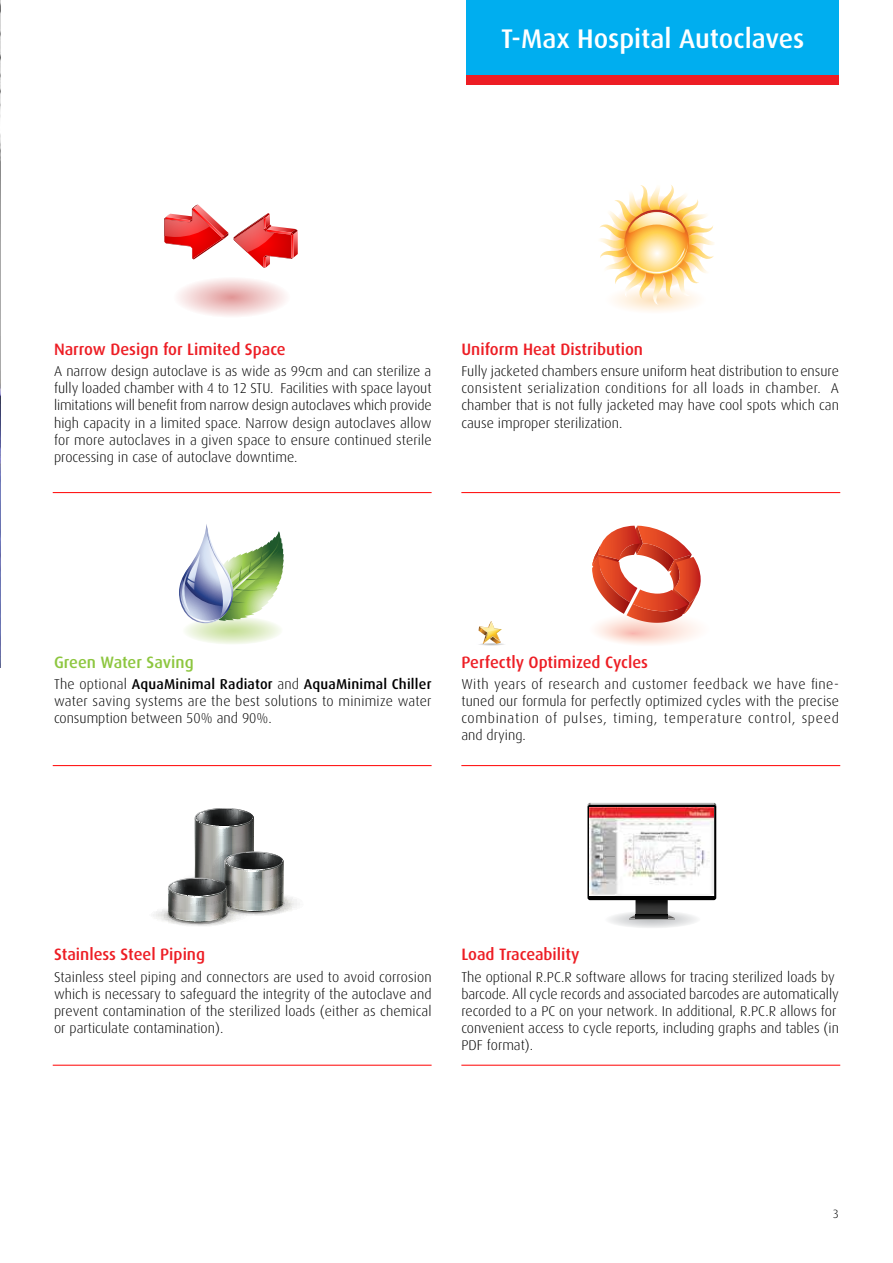
<style>
.page{position:relative;width:893px;height:1263px;background:#fff}
.page>*{position:absolute;margin:0;border:0;box-sizing:border-box;transform-origin:0 0}
.t1{font:500 27px "Dax";color:#fff}
.t2{font:500 16.5px "Dax";color:#ed1d24}
.t3{font:500 16.5px "Dax";color:#8dc63f}
.t4{font:300 14.25px/17.1px "Dax";color:#000;text-align:justify}
.t5{font:300 12px "Dax";color:#000}
.s1{font-weight:500}
</style>
<div class="page">
<div style="left:467px;top:0;width:372px;height:85px;background:#00aeef"></div>
<div style="left:467px;top:75px;width:372px;height:10px;background:#ed1d24"></div>
<img style="left:0;top:0;width:1px;height:668px">
<div style="left:175px;top:277px;width:114px;height:40px;background:#fefbfb;border-radius:50%"></div>
<div style="left:178px;top:278px;width:108px;height:38px;background:#fcf6f6;border-radius:50%"></div>
<div style="left:179px;top:279px;width:105px;height:37px;background:#fcf3f3;border-radius:50%"></div>
<div style="left:182px;top:280px;width:100px;height:35px;background:#faeeee;border-radius:50%"></div>
<div style="left:185px;top:281px;width:94px;height:33px;background:#f9e9e9;border-radius:50%"></div>
<div style="left:188px;top:282px;width:88px;height:31px;background:#f7e3e3;border-radius:50%"></div>
<div style="left:191px;top:283px;width:82px;height:29px;background:#f6dede;border-radius:50%"></div>
<div style="left:194px;top:284px;width:76px;height:27px;background:#f4d9d9;border-radius:50%"></div>
<div style="left:194px;top:284px;width:75px;height:26px;background:#f4d8d8;border-radius:50%"></div>
<div style="left:197px;top:285px;width:70px;height:25px;background:#f3d4d4;border-radius:50%"></div>
<div style="left:197px;top:285px;width:70px;height:24px;background:#f3d3d3;border-radius:50%"></div>
<div style="left:199px;top:286px;width:65px;height:23px;background:#f1cfcf;border-radius:50%"></div>
<div style="left:200px;top:286px;width:64px;height:22px;background:#f1cece;border-radius:50%"></div>
<div style="left:203px;top:287px;width:58px;height:20px;background:#efc9c9;border-radius:50%"></div>
<div style="left:205px;top:288px;width:53px;height:19px;background:#eec5c5;border-radius:50%"></div>
<div style="left:206px;top:288px;width:52px;height:18px;background:#eec4c4;border-radius:50%"></div>
<div style="left:208px;top:289px;width:48px;height:17px;background:#edc0c0;border-radius:50%"></div>
<div style="left:210px;top:290px;width:43px;height:15px;background:#ecbcbc;border-radius:50%"></div>
<div style="left:211px;top:290px;width:42px;height:15px;background:#ebbbbb;border-radius:50%"></div>
<div style="left:213px;top:291px;width:38px;height:13px;background:#eab7b7;border-radius:50%"></div>
<div style="left:216px;top:292px;width:32px;height:11px;background:#e9b2b2;border-radius:50%"></div>
<div style="left:218px;top:293px;width:28px;height:9px;background:#e8aeae;border-radius:50%"></div>
<div style="left:221px;top:293px;width:22px;height:8px;background:#e7aaaa;border-radius:50%"></div>
<div style="left:221px;top:294px;width:22px;height:7px;background:#e6a9a9;border-radius:50%"></div>
<div style="left:223px;top:294px;width:18px;height:6px;background:#e5a5a5;border-radius:50%"></div>
<div style="left:226px;top:295px;width:12px;height:5px;background:#e4a1a1;border-radius:50%"></div>
<hr style="left:226px;top:295px;width:12px;height:4px;background:#e4a0a0;border-radius:50%">
<svg style="left:234px;top:213px;width:64px;height:55px"></svg>
<svg style="left:164px;top:204px;width:64px;height:55px"></svg>
<svg style="left:600px;top:185px;width:114px;height:127px"></svg>
<svg style="left:587px;top:803px;width:129px;height:125px"></svg>
<img style="left:590px;top:808px;width:124px;height:88px">
<svg style="left:179px;top:524px;width:105px;height:120px"></svg>
<svg style="left:592px;top:526px;width:109px;height:119px"></svg>
<svg style="left:153px;top:808px;width:144px;height:118px"></svg>
<hr style="left:53px;top:492px;width:379px;height:1px;background:#f00">
<hr style="left:53px;top:765px;width:379px;height:1px;background:#f00">
<hr style="left:53px;top:1065px;width:379px;height:1px;background:#f00">
<hr style="left:461px;top:492px;width:379px;height:1px;background:#f00">
<hr style="left:461px;top:765px;width:379px;height:1px;background:#f00">
<hr style="left:461px;top:1065px;width:379px;height:1px;background:#f00">
<svg style="left:478px;top:621px;width:26px;height:25px"></svg>
<h1 class="t1" style="left:501px;top:24px;width:305px">T-Max Hospital Autoclaves</h1>
<p class="t2" style="left:54px;top:340px;width:233px">Narrow Design for Limited Space</p>
<p class="t4" style="left:54px;top:363px;width:379px">A narrow design autoclave is as wide as 99cm and can sterilize a fully loaded chamber with 4 to 12 STU. Facilities with space layout limitations will benefit from narrow design autoclaves which provide high capacity in a limited space. Narrow design autoclaves allow for more autoclaves in a given space to ensure continued sterile processing in case of autoclave downtime.</p>
<p class="t2" style="left:461px;top:340px;width:183px">Uniform Heat Distribution</p>
<p class="t4" style="left:461px;top:363px;width:379px">Fully jacketed chambers ensure uniform heat distribution to ensure consistent serialization conditions for all loads in chamber. A chamber that is not fully jacketed may have cool spots which can cause improper sterilization.</p>
<p class="t3" style="left:54px;top:653px;width:141px">Green Water Saving</p>
<p class="t4" style="left:54px;top:676px;width:379px">The optional <span class="s1">AquaMinimal Radiator</span> and <span class="s1">AquaMinimal Chiller </span>water saving systems are the best solutions to minimize water consumption between 50% and 90%.</p>
<p class="t2" style="left:461px;top:653px;width:188px">Perfectly Optimized Cycles</p>
<p class="t4" style="left:461px;top:676px;width:379px">With years of research and customer feedback we have fine&shy;tuned our formula for perfectly optimized cycles with the precise combination of pulses, timing, temperature control, speed and drying.</p>
<p class="t2" style="left:54px;top:945px;width:153px">Stainless Steel Piping</p>
<p class="t4" style="left:54px;top:968px;width:379px">Stainless steel piping and connectors are used to avoid corrosion which is necessary to safeguard the integrity of the autoclave and prevent contamination of the sterilized loads (either as chemical or particulate contamination).</p>
<p class="t2" style="left:461px;top:945px;width:120px">Load Traceability</p>
<p class="t4" style="left:461px;top:968px;width:379px;text-align:left">The optional R.PC.R software allows for tracing sterilized loads by barcode. All cycle records and associated barcodes are automatically recorded to a PC on your network. In additional, R.PC.R allows for convenient access to cycle reports, including graphs and tables (in PDF format).</p>
<p class="t5" style="left:833px;top:1207px;width:8px">3</p>
</div>
